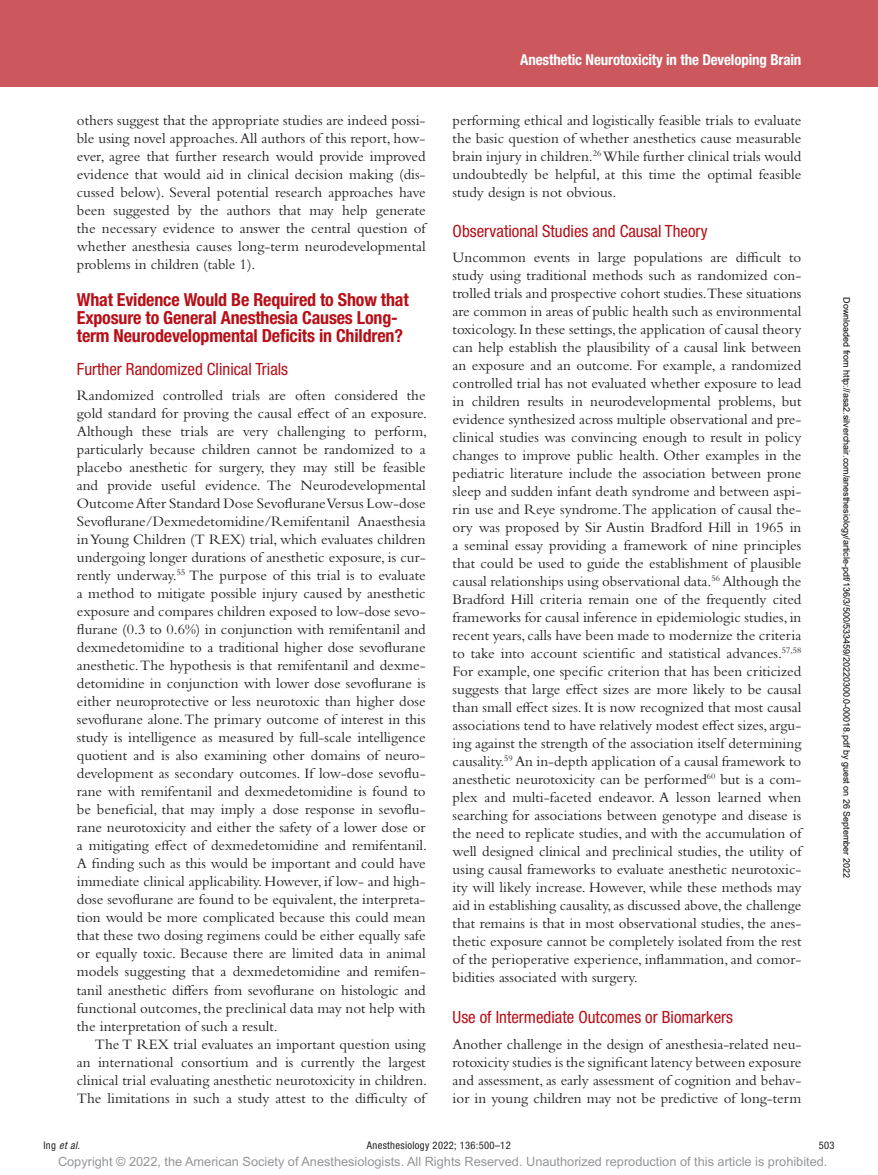
<style>
.page{position:relative;width:878px;height:1175px;background:#fff}
.page>*{position:absolute;margin:0;border:0;box-sizing:border-box;transform-origin:0 0}
.t1{font:700 condensed 18px/18px "Helvetica Neue LT Std";letter-spacing:-.01em;color:#b70f17}
.t2{font:condensed 16.8px "Helvetica Neue LT Std";color:#b70f17}
.t3{font:15px/18px "Bembo Std";color:#231f20;text-align:justify}
.t4{font:700 condensed 15px "Helvetica Neue LT Std";letter-spacing:-.01em;color:#fff}
.t5{font:12.75px "Arial MT Std";color:#939598}
.t6{font:condensed 10.5px "Helvetica Neue LT Std";letter-spacing:.03em;color:#231f20}
.t7{font:italic condensed 10.5px "Helvetica Neue LT Std";color:#231f20}
.t8{font:9px "Arial";color:#000}
.s1{font-style:normal}
</style>
<div class="page">
<div style="left:0;top:0;width:878px;height:86px;background:#cc575d"></div>
<p class="t3" style="left:77px;top:111px;width:350px">others suggest that the appropriate studies are indeed possi&shy;ble using novel approaches. All authors of this report, how&shy;ever, agree that further research would provide improved evidence that would aid in clinical decision making (dis&shy;cussed below). Several potential research approaches have been suggested by the authors that may help generate the necessary evidence to answer the central question of whether anesthesia causes long-term neurodevelopmental problems in children (table 1).</p>
<p class="t1" style="left:77px;top:291px;width:333px">What Evidence Would Be Required to Show that<br>Exposure to General Anesthesia Causes Long&shy;term Neurodevelopmental Deficits in Children?</p>
<p class="t2" style="left:77px;top:360px;width:213px">Further Randomized Clinical Trials</p>
<p class="t3" style="left:77px;top:386px;width:352px">Randomized controlled trials are often considered the gold standard for proving the causal effect of an exposure.<br>Although these trials are very challenging to perform, particularly because children cannot be randomized to a placebo anesthetic for surgery, they may still be feasible and provide useful evidence. The Neurodevelopmental Outcome After Standard Dose Sevoflurane Versus Low-dose Sevoflurane/Dexmedetomidine/Remifentanil Anaesthesia in Young Children (T REX) trial, which evaluates children undergoing longer durations of anesthetic exposure, is cur&shy;rently underway.<sup>55</sup> The purpose of this trial is to evaluate a method to mitigate possible injury caused by anesthetic exposure and compares children exposed to low-dose sevo&shy;flurane (0.3 to 0.6%) in conjunction with remifentanil and dexmedetomidine to a traditional higher dose sevoflurane anesthetic. The hypothesis is that remifentanil and dexme&shy;detomidine in conjunction with lower dose sevoflurane is either neuroprotective or less neurotoxic than higher dose sevoflurane alone. The primary outcome of interest in this study is intelligence as measured by full-scale intelligence quotient and is also examining other domains of neuro&shy;development as secondary outcomes. If low-dose sevoflu&shy;rane with remifentanil and dexmedetomidine is found to be beneficial, that may imply a dose response in sevoflu&shy;rane neurotoxicity and either the safety of a lower dose or a mitigating effect of dexmedetomidine and remifentanil.<br>A finding such as this would be important and could have immediate clinical applicability. However, if low- and high&shy;dose sevoflurane are found to be equivalent, the interpreta&shy;tion would be more complicated because this could mean that these two dosing regimens could be either equally safe or equally toxic. Because there are limited data in animal models suggesting that a dexmedetomidine and remifen&shy;tanil anesthetic differs from sevoflurane on histologic and functional outcomes, the preclinical data may not help with the interpretation of such a result.</p>
<p class="t3" style="left:77px;top:1034px;width:352px;text-indent:18px">The T REX trial evaluates an important question using an international consortium and is currently the largest clinical trial evaluating anesthetic neurotoxicity in children.<br>The limitations in such a study attest to the difficulty of</p>
<p class="t4" style="left:520px;top:51px;width:283px">Anesthetic Neurotoxicity in the Developing Brain</p>
<p class="t3" style="left:452px;top:111px;width:350px">performing ethical and logistically feasible trials to evaluate the basic question of whether anesthetics cause measurable brain injury in children.<sup>26</sup> While further clinical trials would undoubtedly be helpful, at this time the optimal feasible study design is not obvious.</p>
<p class="t2" style="left:452px;top:222px;width:256px">Observational Studies and Causal Theory</p>
<p class="t3" style="left:452px;top:248px;width:350px">Uncommon events in large populations are difficult to study using traditional methods such as randomized con&shy;trolled trials and prospective cohort studies.These situations are common in areas of public health such as environmental toxicology. In these settings, the application of causal theory can help establish the plausibility of a causal link between an exposure and an outcome. For example, a randomized controlled trial has not evaluated whether exposure to lead in children results in neurodevelopmental problems, but evidence synthesized across multiple observational and pre&shy;clinical studies was convincing enough to result in policy changes to improve public health. Other examples in the pediatric literature include the association between prone sleep and sudden infant death syndrome and between aspi&shy;rin use and Reye syndrome. The application of causal the&shy;ory was proposed by Sir Austin Bradford Hill in 1965 in a seminal essay providing a framework of nine principles that could be used to guide the establishment of plausible causal relationships using observational data.<sup>56</sup> Although the Bradford Hill criteria remain one of the frequently cited frameworks for causal inference in epidemiologic studies, in recent years, calls have been made to modernize the criteria to take into account scientific and statistical advances.<sup>57,58<br></sup>For example, one specific criterion that has been criticized suggests that large effect sizes are more likely to be causal than small effect sizes. It is now recognized that most causal associations tend to have relatively modest effect sizes, argu&shy;ing against the strength of the association itself determining causality.<sup>59</sup> An in-depth application of a causal framework to anesthetic neurotoxicity can be performed<sup>60</sup> but is a com&shy;plex and multi-faceted endeavor. A lesson learned when searching for associations between genotype and disease is the need to replicate studies, and with the accumulation of well designed clinical and preclinical studies, the utility of using causal frameworks to evaluate anesthetic neurotoxic&shy;ity will likely increase. However, while these methods may aid in establishing causality, as discussed above, the challenge that remains is that in most observational studies, the anes&shy;thetic exposure cannot be completely isolated from the rest of the perioperative experience, inflammation, and comor&shy;bidities associated with surgery.</p>
<p class="t2" style="left:452px;top:1007px;width:282px">Use of Intermediate Outcomes or Biomarkers</p>
<p class="t3" style="left:452px;top:1034px;width:350px">Another challenge in the design of anesthesia-related neu&shy;rotoxicity studies is the significant latency between exposure and assessment, as early assessment of cognition and behav&shy;ior in young children may not be predictive of long-term</p>
<p class="t8" style="left:850px;top:297px;width:582px;rotate:90deg">Downloaded from http://asa2.silverchair.com/anesthesiology/article-pdf/136/3/500/533459/20220300.0-00018.pdf by guest on 26 September 2022</p>
<p class="t7" style="left:44px;top:1139px;width:38px"><span class="s1">Ing</span> et al.</p>
<p class="t6" style="left:372px;top:1139px;width:140px">nesthesiology 2022; 136:500–12</p>
<p class="t6" style="left:818px;top:1139px;width:17px">503</p>
<p class="t5" style="left:58px;top:1154px;width:771px">Copyright © 2022, the American Society of Anesthesiologists. All Rights Reserved. Unauthorized reproduction of this article is prohibited.</p>
</div>
